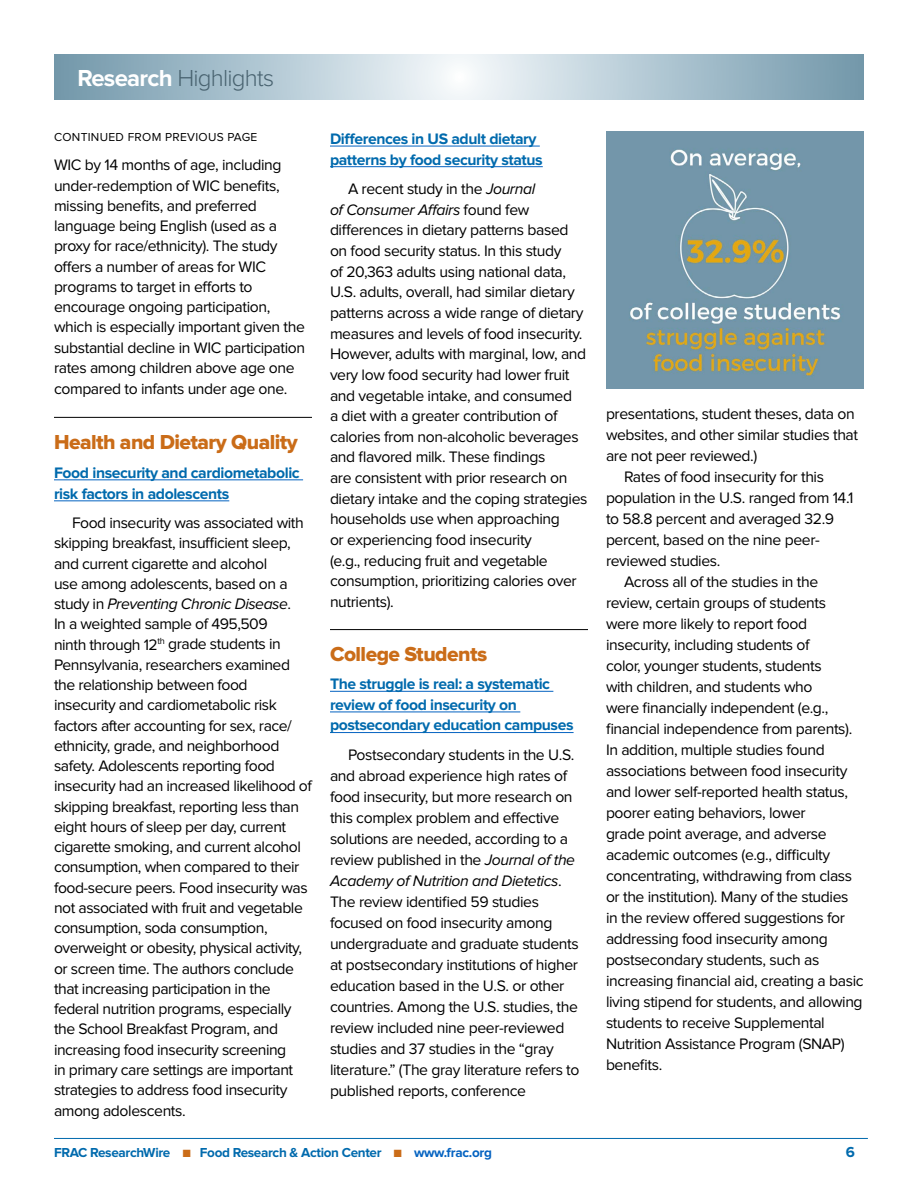
<style>
.page{position:relative;width:918px;height:1188px;background:#fff}
.page>*{position:absolute;margin:0;border:0;box-sizing:border-box;transform-origin:0 0}
.t1{font:300 24px "Proxima Nova";letter-spacing:-.03em;color:#48626f}
.t2{font:21px "Proxima Nova Extrabld";letter-spacing:-.025em;color:#ca6c18}
.t3{font:15.75px/20.2px "Proxima Nova";letter-spacing:-.025em;color:#000}
.t4{font:700 15.75px/20.7px "Proxima Nova";letter-spacing:-.025em;color:#006aad}
.t5{font:700 15px "Proxima Nova";color:#006aad}
.t6{font:700 13.5px "Proxima Nova";letter-spacing:-.025em;color:#006aad}
.t7{font:12px "Proxima Nova";letter-spacing:.025em;color:#000}
.s1{font-weight:700;color:#fff}
.s2{font-style:italic}
.s3{color:#ca6c18}
.s4{color:#0563c1}
</style>
<div class="page">
<hr style="left:54px;top:1138px;width:814px;height:1px;background:#006aad">
<hr style="left:54px;top:417px;width:258px;height:1px;background:#000">
<hr style="left:54px;top:480px;width:249px;height:1px;background:#0563c1">
<hr style="left:54px;top:501px;width:175px;height:1px;background:#0563c1">
<hr style="left:330px;top:146px;width:210px;height:1px;background:#0563c1">
<hr style="left:330px;top:166px;width:213px;height:1px;background:#0563c1">
<hr style="left:330px;top:629px;width:258px;height:1px;background:#000">
<hr style="left:330px;top:691px;width:223px;height:1px;background:#0563c1">
<hr style="left:330px;top:712px;width:190px;height:1px;background:#0563c1">
<hr style="left:330px;top:732px;width:244px;height:1px;background:#0563c1">
<svg style="left:54px;top:54px;width:810px;height:45px"></svg>
<img style="left:606px;top:132px;width:258px;height:257px">
<h1 class="t1" style="left:77px;top:67px;width:198px"><span class="s1">Research</span> Highlights</h1>
<p class="t7" style="left:54px;top:132px;width:205px">CONTINUED FROM PREVIOUS PAGE</p>
<p class="t3" style="left:54px;top:156px;width:253px">WIC by 14 months of age, including under-redemption of WIC benefits, missing benefits, and preferred language being English (used as a proxy for race/ethnicity). The study offers a number of areas for WIC programs to target in efforts to encourage ongoing participation, which is especially important given the substantial decline in WIC participation rates among children above age one compared to infants under age one.</p>
<h2 class="t2" style="left:54px;top:433px;width:245px">Health and Dietary Quality</h2>
<p class="t4" style="left:54px;top:463px;width:247px">Food insecurity and cardiometabolic risk factors in adolescents</p>
<p class="t3" style="left:54px;top:513px;width:260px;text-indent:18px">Food insecurity was associated with skipping breakfast, insufficient sleep, and current cigarette and alcohol<br>use among adolescents, based on a study in <span class="s2">Preventing Chronic Disease</span>.<br>In a weighted sample of 495,509<br>ninth through 12<sup>th</sup> grade students in Pennsylvania, researchers examined the relationship between food insecurity and cardiometabolic risk factors after accounting for sex, race/ ethnicity, grade, and neighborhood safety. Adolescents reporting food insecurity had an increased likelihood of skipping breakfast, reporting less than eight hours of sleep per day, current cigarette smoking, and current alcohol consumption, when compared to their food-secure peers. Food insecurity was not associated with fruit and vegetable consumption, soda consumption, overweight or obesity, physical activity, or screen time. The authors conclude that increasing participation in the federal nutrition programs, especially the School Breakfast Program, and increasing food insecurity screening<br>in primary care settings are important strategies to address food insecurity among adolescents.</p>
<p class="t4" style="left:330px;top:129px;width:214px">Differences in US adult dietary patterns by food security status</p>
<p class="t3" style="left:330px;top:179px;width:259px;line-height:20.7px;text-indent:18px">A recent study in the <span class="s2">Journal<br>of Consumer Affairs</span> found few differences in dietary patterns based on food security status. In this study<br>of 20,363 adults using national data, U.S. adults, overall, had similar dietary patterns across a wide range of dietary measures and levels of food insecurity.<br>However, adults with marginal, low, and very low food security had lower fruit and vegetable intake, and consumed<br>a diet with a greater contribution of calories from non-alcoholic beverages and flavored milk. These findings<br>are consistent with prior research on dietary intake and the coping strategies households use when approaching<br>or experiencing food insecurity<br>(e.g., reducing fruit and vegetable consumption, prioritizing calories over nutrients).</p>
<h2 class="t2" style="left:330px;top:645px;width:159px">College Students</h2>
<p class="t4" style="left:330px;top:674px;width:245px">The struggle is real: a systematic review of food insecurity on postsecondary education campuses</p>
<p class="t3" style="left:330px;top:745px;width:251px;line-height:21px;text-indent:18px">Postsecondary students in the U.S. and abroad experience high rates of food insecurity, but more research on this complex problem and effective solutions are needed, according to a review published in the <span class="s2">Journal of the Academy of Nutrition and Dietetics</span>.<br>The review identified 59 studies focused on food insecurity among undergraduate and graduate students at postsecondary institutions of higher education based in the U.S. or other countries. Among the U.S. studies, the review included nine peer-reviewed studies and 37 studies in the “gray literature.” (The gray literature refers to published reports, conference</p>
<p class="t3" style="left:606px;top:404px;width:250px">presentations, student theses, data on</p>
<p class="t3" style="left:606px;top:425px;width:254px">websites, and other similar studies that</p>
<p class="t3" style="left:606px;top:446px;width:153px">are not peer reviewed.)</p>
<p class="t3" style="left:624px;top:467px;width:202px">Rates of food insecurity for this</p>
<p class="t3" style="left:606px;top:488px;width:249px">population in the U.S. ranged from 14.1</p>
<p class="t3" style="left:606px;top:509px;width:230px">to 58.8 percent and averaged 32.9</p>
<p class="t3" style="left:606px;top:530px;width:215px">percent, based on the nine peer-</p>
<p class="t3" style="left:606px;top:551px;width:116px">reviewed studies.</p>
<p class="t3" style="left:624px;top:572px;width:196px">Across all of the studies in the</p>
<p class="t3" style="left:606px;top:593px;width:222px">review, certain groups of students</p>
<p class="t3" style="left:606px;top:614px;width:203px">were more likely to report food</p>
<p class="t3" style="left:606px;top:635px;width:205px">insecurity, including students of</p>
<p class="t3" style="left:606px;top:656px;width:217px">color, younger students, students</p>
<p class="t3" style="left:606px;top:677px;width:208px">with children, and students who</p>
<p class="t3" style="left:606px;top:698px;width:224px">were financially independent (e.g.,</p>
<p class="t3" style="left:606px;top:719px;width:248px">financial independence from parents).</p>
<p class="t3" style="left:606px;top:740px;width:220px">In addition, multiple studies found</p>
<p class="t3" style="left:606px;top:761px;width:243px">associations between food insecurity</p>
<p class="t3" style="left:606px;top:782px;width:244px">and lower self-reported health status,</p>
<p class="t3" style="left:606px;top:803px;width:201px">poorer eating behaviors, lower</p>
<p class="t3" style="left:606px;top:824px;width:222px">grade point average, and adverse</p>
<p class="t3" style="left:606px;top:845px;width:226px">academic outcomes (e.g., difficulty</p>
<p class="t3" style="left:606px;top:866px;width:248px">concentrating, withdrawing from class</p>
<p class="t3" style="left:606px;top:887px;width:244px">or the institution). Many of the studies</p>
<p class="t3" style="left:606px;top:908px;width:240px">in the review offered suggestions for</p>
<p class="t3" style="left:606px;top:929px;width:223px">addressing food insecurity among</p>
<p class="t3" style="left:606px;top:950px;width:215px">postsecondary students, such as</p>
<p class="t3" style="left:606px;top:971px;width:259px">increasing financial aid, creating a basic</p>
<p class="t3" style="left:606px;top:992px;width:258px">living stipend for students, and allowing</p>
<p class="t3" style="left:606px;top:1013px;width:220px">students to receive Supplemental</p>
<p class="t3" style="left:606px;top:1034px;width:240px">Nutrition Assistance Program (SNAP)</p>
<p class="t3" style="left:606px;top:1055px;width:58px">benefits.</p>
<p class="t6" style="left:54px;top:1146px;width:440px">FRAC ResearchWire <span class="s3">■</span> Food Research &amp; Action Center <span class="s3">■</span> <span class="s4">www.frac.org</span></p>
<p class="t5" style="left:846px;top:1145px;width:11px">6</p>
</div>
